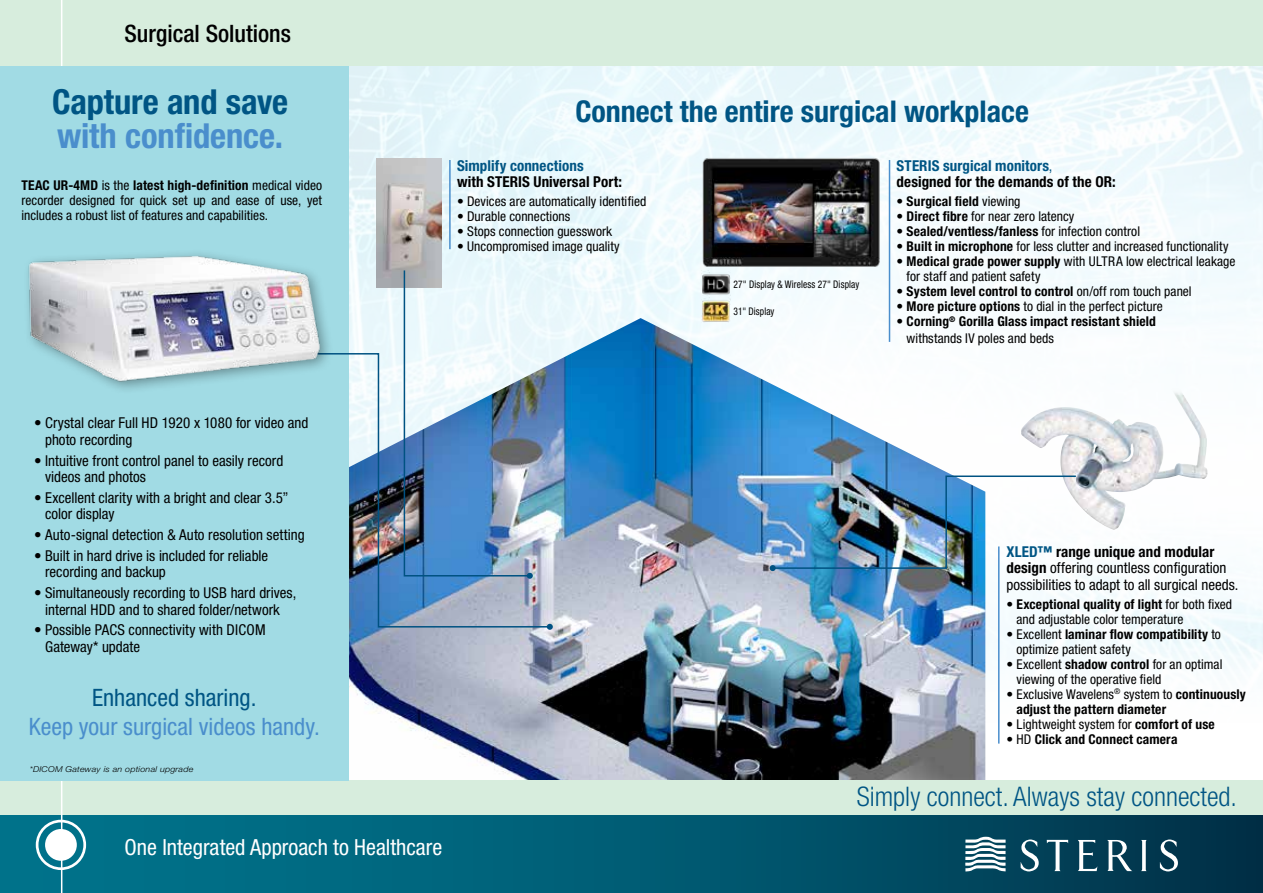
<style>
.page{position:relative;width:1263px;height:893px;background:#fff}
.page>*{position:absolute;margin:0;border:0;box-sizing:border-box;transform-origin:0 0}
.t1{font:700 condensed 34.5px "Helvetica Neue LT Pro";letter-spacing:-.005em;color:#4a8ecc}
.t2{font:700 condensed 34.5px "Helvetica Neue LT Pro";letter-spacing:-.005em;color:#005584}
.t3{font:700 condensed 30px "Helvetica Neue LT Pro";color:#005584}
.t4{font:300 condensed 27px "Helvetica Neue LT Pro";color:#005584}
.t5{font:condensed 24px "Helvetica Neue LT Pro";color:#4a8ecc}
.t6{font:500 condensed 24px "Helvetica Neue LT";color:#000}
.t7{font:condensed 24px "Helvetica Neue LT Pro";color:#005584}
.t8{font:condensed 22.2px "Helvetica Neue LT Pro";color:#fff}
.t9{font:condensed 15px/16.5px "Helvetica Neue LT Pro";color:#000}
.t10{font:700 condensed 15px/16.5px "Helvetica Neue LT Pro";letter-spacing:.005em;color:#000}
.t11{font:700 condensed 15px "Helvetica Neue LT Pro";letter-spacing:.005em;color:#005584}
.t12{font:condensed 13.5px/15px "Helvetica Neue LT Pro";letter-spacing:.005em;color:#000}
.t13{font:700 condensed 13.5px/16.5px "Helvetica Neue LT Pro";letter-spacing:.01em;color:#000}
.t14{font:condensed 10.5px "Helvetica Neue LT Pro";letter-spacing:.01em;color:#000;scale:.9 1}
.t15{font:italic 300 8.1px "Helvetica Neue LT Pro";letter-spacing:.02em;color:#000;scale:1.11 1}
.s1{font-weight:700}
.s2{color:#005584}
.s3{font-weight:400;color:#005584}
.s4{font-weight:400}
.s5{font-weight:700;color:#005584}
</style>
<div class="page">
<img style="left:349px;top:318px;width:636px;height:462px">
<svg style="left:0;top:815px;width:1263px;height:78px;background:#005870"></svg>
<div style="left:0;top:0;width:1263px;height:66px;background:#d7eddd"></div>
<div style="left:0;top:781px;width:1263px;height:34px;background:#d7eddd"></div>
<hr style="left:61px;top:0;width:1px;height:893px;background:#fff">
<svg style="left:36px;top:820px;width:50px;height:50px"></svg>
<svg style="left:1160px;top:839px;width:18px;height:32px"></svg>
<svg style="left:1141px;top:840px;width:6px;height:31px"></svg>
<svg style="left:1107px;top:840px;width:26px;height:32px"></svg>
<svg style="left:1077px;top:840px;width:20px;height:31px"></svg>
<svg style="left:1047px;top:840px;width:21px;height:31px"></svg>
<svg style="left:1021px;top:839px;width:18px;height:32px"></svg>
<svg style="left:965px;top:837px;width:40px;height:34px"></svg>
<img style="left:702px;top:155px;width:178px;height:112px">
<img style="left:376px;top:159px;width:66px;height:128px">
<hr style="left:998px;top:546px;width:1px;height:198px;background:#4a8ecc">
<hr style="left:889px;top:160px;width:1px;height:182px;background:#4a8ecc">
<hr style="left:449px;top:160px;width:2px;height:89px;background:#4a8ecc">
<img style="left:1021px;top:387px;width:187px;height:143px">
<div style="left:0;top:66px;width:349px;height:715px;background:#a1dbe4"></div>
<svg style="left:403px;top:269px;width:130px;height:83px"></svg>
<img style="left:770px;top:475px;width:307px;height:96px">
<img style="left:340px;top:352px;width:211px;height:276px">
<svg style="left:547px;top:624px;width:6px;height:6px"></svg>
<img style="left:28px;top:253px;width:312px;height:137px">
<img style="left:702px;top:270px;width:28px;height:54px">
<h3 class="t6" style="left:125px;top:20px;width:168px">Surgical Solutions</h3>
<h1 class="t2" style="left:52px;top:81px;width:238px">Capture and save</h1>
<h1 class="t1" style="left:57px;top:115px;width:228px">with confidence.</h1>
<p class="t12" style="left:21px;top:178px;width:302px;text-align:justify"><span class="s1">TEAC UR-4MD</span> is the <span class="s1">latest high-definition</span> medical video recorder designed for quick set up and ease of use, yet includes a robust list of features and capabilities.</p>
<h2 class="t3" style="left:575px;top:93px;width:455px">Connect the entire surgical workplace</h2>
<p class="t11" style="left:457px;top:156px;width:128px">Simplify connections</p>
<p class="t10" style="left:457px;top:173px;width:166px">with STERIS Universal Port:</p>
<p class="t12" style="left:457px;top:194px;width:191px">• Devices are automatically identified</p>
<p class="t12" style="left:457px;top:209px;width:115px">• Durable connections</p>
<p class="t12" style="left:457px;top:224px;width:157px">• Stops connection guesswork</p>
<p class="t12" style="left:457px;top:239px;width:164px">• Uncompromised image quality</p>
<p class="t14" style="left:733px;top:278px;width:141px">27" Display &amp; Wireless 27" Display</p>
<p class="t14" style="left:733px;top:305px;width:47px">31" Display</p>
<p class="t10" style="left:897px;top:157px;width:221px"><span class="s2">STERIS surgical monitors</span><span class="s3">,<br></span>designed for the demands of the OR:</p>
<p class="t13" style="left:897px;top:193px;width:125px"><span class="s4">•</span> Surgical field <span class="s4">viewing</span></p>
<p class="t12" style="left:897px;top:209px;width:179px">• <span class="s1">Direct fibre</span> for near zero latency</p>
<p class="t13" style="left:897px;top:223px;width:245px"><span class="s4">•</span> Sealed/ventless/fanless <span class="s4">for infection control</span></p>
<p class="t12" style="left:897px;top:239px;width:333px">• <span class="s1">Built in microphone</span> for less clutter and increased functionality</p>
<p class="t12" style="left:907px;top:254px;width:330px;text-indent:-10px">• <span class="s1">Medical grade power supply</span> with ULTRA low electrical leakage for staff and patient safety</p>
<p class="t13" style="left:897px;top:283px;width:297px"><span class="s4">•</span> System level control to control <span class="s4">on/off rom touch panel</span></p>
<p class="t12" style="left:897px;top:299px;width:268px">• <span class="s1">More picture options</span> to dial in the perfect picture</p>
<p class="t13" style="left:907px;top:313px;width:251px;text-indent:-10px"><span class="s4">•</span> Corning<sup>®</sup> Gorilla Glass impact resistant shield <span class="s4">withstands IV poles and beds</span></p>
<p class="t9" style="left:45px;top:415px;width:265px;text-indent:-11px">• Crystal clear Full HD 1920 x 1080 for video and photo recording</p>
<p class="t9" style="left:45px;top:452px;width:240px;text-indent:-11px">• Intuitive front control panel to easily record videos and photos</p>
<p class="t9" style="left:45px;top:489px;width:245px;text-indent:-11px">• Excellent clarity with a bright and clear 3.5” color display</p>
<p class="t9" style="left:34px;top:526px;width:272px">• Auto-signal detection &amp; Auto resolution setting</p>
<p class="t9" style="left:45px;top:547px;width:225px;text-indent:-11px">• Built in hard drive is included for reliable recording and backup</p>
<p class="t9" style="left:34px;top:584px;width:264px;text-align:center">• Simultaneously recording to USB hard drives, internal HDD and to shared folder/network</p>
<p class="t9" style="left:45px;top:622px;width:222px;text-indent:-11px">• Possible PACS connectivity with DICOM<br>Gateway* update</p>
<h3 class="t7" style="left:92px;top:684px;width:166px">Enhanced sharing.</h3>
<h3 class="t5" style="left:29px;top:712px;width:293px">Keep your surgical videos handy.</h3>
<p class="t15" style="left:30px;top:764px;width:149px">*DICOM Gateway is an optional upgrade</p>
<h3 class="t8" style="left:125px;top:834px;width:319px">One Integrated Approach to Healthcare</h3>
<p class="t9" style="left:1006px;top:543px;width:233px"><span class="s5">XLED™</span> <span class="s1">range unique and modular design</span> offering countless configuration possibilities to adapt to all surgical needs.</p>
<p class="t12" style="left:1016px;top:597px;width:217px;text-indent:-10px">• <span class="s1">Exceptional quality of light</span> for both fixed and adjustable color temperature</p>
<p class="t12" style="left:1016px;top:627px;width:206px;text-indent:-10px">• Excellent <span class="s1">laminar flow compatibility</span> to optimize patient safety</p>
<p class="t12" style="left:1016px;top:657px;width:207px;text-indent:-10px">• Excellent <span class="s1">shadow control</span> for an optimal viewing of the operative field</p>
<p class="t13" style="left:1016px;top:686px;width:231px;line-height:15px;text-indent:-10px"><span class="s4">• Exclusive Wavelens</span><sup>®</sup> <span class="s4">system to</span> continuously adjust the pattern diameter</p>
<p class="t12" style="left:1006px;top:717px;width:210px">• Lightweight system for <span class="s1">comfort of use</span></p>
<p class="t13" style="left:1006px;top:731px;width:172px"><span class="s4">• HD</span> Click and Connect camera</p>
<h3 class="t4" style="left:857px;top:781px;width:382px">Simply connect. Always stay connected.</h3>
</div>
